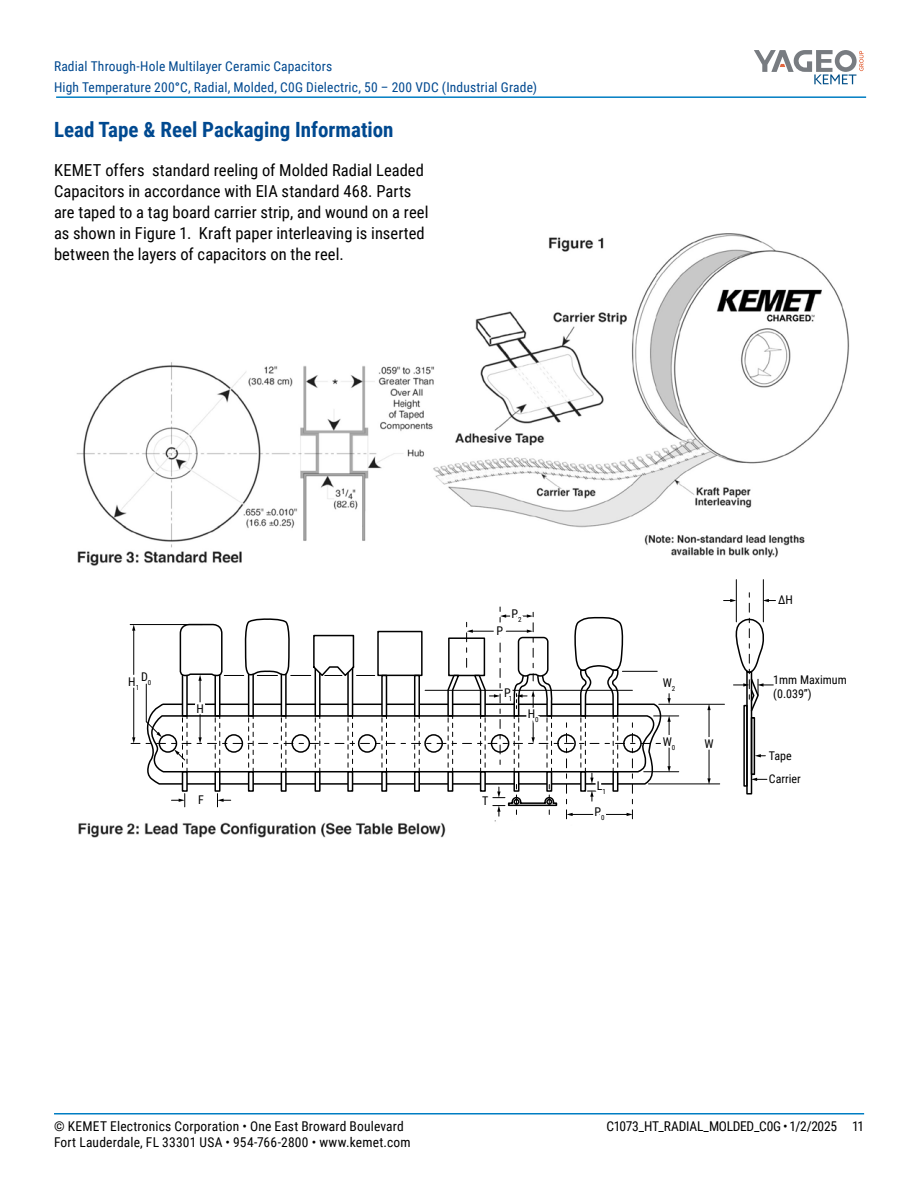
<style>
.page{position:relative;width:918px;height:1188px;background:#fff}
.page>*{position:absolute;margin:0;border:0;box-sizing:border-box;transform-origin:0 0}
.t1{font:700 21px "Roboto Condensed";color:#004990}
.t2{font:16.5px/21px "Roboto Condensed";letter-spacing:.005em;color:#000}
.t3{font:13.5px/21px "Roboto Condensed";letter-spacing:.015em;color:#004990}
.t4{font:13.5px "Roboto Condensed";letter-spacing:.015em;color:#000}
.t5{font:13.5px "Roboto Condensed";letter-spacing:-.025em;color:#000}
.t6{font:12px/14.4px "Roboto Condensed";color:#000}
.t7{font:7.05px "Roboto Condensed";color:#000}
.s1{font-weight:700}
.s2{font-size:7.05px}
</style>
<div class="page">
<hr style="left:54px;top:1113px;width:810px;height:2px;background:#007dc3">
<hr style="left:56px;top:96px;width:810px;height:2px;background:#007dc3">
<svg style="left:754px;top:50px;width:110px;height:34px"></svg>
<img style="left:76px;top:233px;width:774px;height:605px">
<div style="left:91px;top:574px;width:739px;height:246px;background:#fff"></div>
<hr style="left:648px;top:784px;width:72px;height:1px;background:#000">
<hr style="left:659px;top:704px;width:65px;height:1px;background:#000">
<svg style="left:699px;top:593px;width:77px;height:202px"></svg>
<hr style="left:763px;top:580px;width:1px;height:42px;background:#000">
<hr style="left:736px;top:580px;width:1px;height:42px;background:#000">
<svg style="left:125px;top:606px;width:556px;height:220px"></svg>
<svg style="left:529px;top:375px;width:27px;height:18px"></svg>
<p class="t3" style="left:54px;top:55px;width:485px">Radial Through-Hole Multilayer Ceramic Capacitors<br>High Temperature 200<span class="s1">°</span>C, Radial, Molded, C0G Dielectric, 50 – 200 VDC (Industrial Grade)</p>
<p class="t1" style="left:54px;top:115px;width:341px">Lead Tape &amp; Reel Packaging Information</p>
<p class="t2" style="left:54px;top:159px;width:376px">KEMET offers standard reeling of Molded Radial Leaded Capacitors in accordance with EIA standard 468. Parts are taped to a tag board carrier strip, and wound on a reel as shown in Figure 1. Kraft paper interleaving is inserted between the layers of capacitors on the reel.</p>
<p class="t6" style="left:141px;top:669px;width:8px">D</p>
<p class="t6" style="left:128px;top:674px;width:25px">H <span class="s2">0</span></p>
<p class="t7" style="left:136px;top:682px;width:5px">1</p>
<p class="t6" style="left:196px;top:701px;width:9px">H</p>
<p class="t6" style="left:497px;top:623px;width:8px">P</p>
<p class="t6" style="left:511px;top:606px;width:12px">P<sub>2</sub></p>
<p class="t6" style="left:504px;top:685px;width:10px">P<sub>1</sub></p>
<p class="t6" style="left:528px;top:707px;width:12px">H<sub>0</sub></p>
<p class="t6" style="left:198px;top:792px;width:7px">F</p>
<p class="t6" style="left:482px;top:793px;width:8px">T</p>
<p class="t6" style="left:597px;top:778px;width:11px">L<sub>1</sub></p>
<p class="t6" style="left:595px;top:804px;width:12px">P<sub>0</sub></p>
<p class="t6" style="left:663px;top:675px;width:14px">W<sub>2</sub></p>
<p class="t6" style="left:663px;top:734px;width:14px">W<sub>0</sub></p>
<p class="t6" style="left:704px;top:736px;width:11px">W</p>
<p class="t6" style="left:778px;top:592px;width:16px">∆H</p>
<p class="t6" style="left:773px;top:672px;width:75px">1mm Maximum (0.039”)</p>
<p class="t6" style="left:769px;top:748px;width:24px">Tape</p>
<p class="t6" style="left:769px;top:771px;width:33px">Carrier</p>
<p class="t4" style="left:54px;top:1116px;width:351px">© KEMET Electronics Corporation • One East Broward Boulevard</p>
<p class="t5" style="left:607px;top:1116px;width:232px">C1073_HT_RADIAL_MOLDED_C0G • 1/2/2025</p>
<p class="t4" style="left:54px;top:1133px;width:358px">Fort Lauderdale, FL 33301 USA • 954-766-2800 • www.kemet.com</p>
<p class="t4" style="left:852px;top:1116px;width:14px">11</p>
</div>
